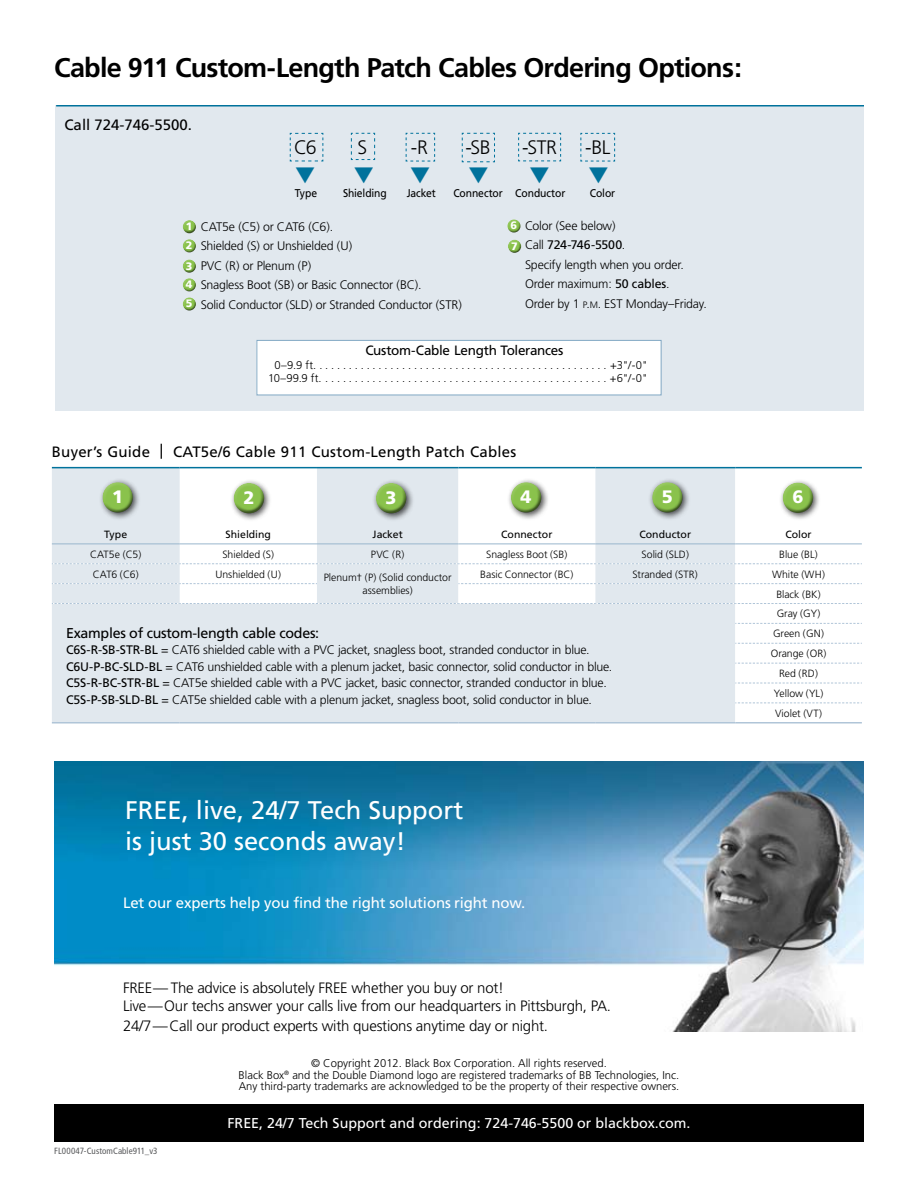
<style>
.page{position:relative;width:918px;height:1188px;background:#fff}
.page>*{position:absolute;margin:0;border:0;box-sizing:border-box;transform-origin:0 0}
.t1{font:700 27px "Frutiger";letter-spacing:-.03em;color:#000}
.t2{font:25.5px/30.6px "Frutiger";color:#fff}
.t3{font:300 19.5px "Frutiger";letter-spacing:-.025em;color:#000}
.t4{font:900 18px "Frutiger";color:#fff}
.t5{font:300 15px/18px "Frutiger";letter-spacing:-.015em;color:#000}
.t6{font:15px "Frutiger";letter-spacing:.015em;color:#000}
.t7{font:15px "Frutiger";letter-spacing:-.01em;color:#fff}
.t8{font:14.25px "Frutiger";color:#fff}
.t9{font:14.25px "Frutiger";letter-spacing:-.02em;color:#000}
.t10{font:13.5px "Frutiger";letter-spacing:-.02em;color:#000}
.t11{font:300 12.3px/19.5px "Frutiger";letter-spacing:-.02em;color:#000}
.t12{font:300 11.25px/11.2px "Frutiger";color:#000;text-align:center}
.t13{font:11.25px "Frutiger";letter-spacing:-.01em;color:#000;scale:.92 1}
.t14{font:900 10.8px/18.9px "Frutiger";color:#fff}
.t15{font:300 10.5px/20px "Frutiger";color:#000;text-align:center}
.t16{font:10.5px "Frutiger";color:#000}
.t17{font:condensed 9px "Frutiger";letter-spacing:.005em;color:#58595b}
.s1{font-weight:400}
.s2{font-size:9.3px}
.s3{font-style:inherit}
</style>
<div class="page">
<div style="left:54px;top:1104px;width:810px;height:37px;background:#000"></div>
<hr style="left:52px;top:467px;width:128px;height:1px;background:#00729c">
<hr style="left:180px;top:467px;width:137px;height:1px;background:#00729c">
<hr style="left:317px;top:467px;width:141px;height:1px;background:#00729c">
<hr style="left:458px;top:467px;width:137px;height:1px;background:#00729c">
<hr style="left:595px;top:467px;width:140px;height:1px;background:#00729c">
<hr style="left:735px;top:467px;width:127px;height:1px;background:#00729c">
<svg style="left:52px;top:468px;width:810px;height:254px"></svg>
<hr style="left:52px;top:544px;width:128px;height:1px;background:#99b6cd">
<hr style="left:180px;top:544px;width:137px;height:1px;background:#99b6cd">
<hr style="left:317px;top:544px;width:141px;height:1px;background:#99b6cd">
<hr style="left:458px;top:544px;width:137px;height:1px;background:#99b6cd">
<hr style="left:595px;top:544px;width:140px;height:1px;background:#99b6cd">
<hr style="left:735px;top:544px;width:127px;height:1px;background:#99b6cd">
<hr style="left:52px;top:722px;width:128px;height:2px;background:#b0c5d8">
<hr style="left:180px;top:722px;width:137px;height:2px;background:#b0c5d8">
<hr style="left:317px;top:722px;width:141px;height:2px;background:#b0c5d8">
<hr style="left:458px;top:722px;width:137px;height:2px;background:#b0c5d8">
<hr style="left:595px;top:722px;width:140px;height:2px;background:#b0c5d8">
<hr style="left:735px;top:722px;width:127px;height:2px;background:#b0c5d8">
<div style="left:98px;top:478px;width:48px;height:47px;background:#000;opacity:.7"></div>
<div style="left:102px;top:482px;width:33px;height:33px;background:#000;opacity:.57"></div>
<div style="left:229px;top:479px;width:48px;height:47px;background:#000;opacity:.7"></div>
<div style="left:233px;top:483px;width:33px;height:33px;background:#000;opacity:.57"></div>
<div style="left:372px;top:479px;width:47px;height:47px;background:#000;opacity:.7"></div>
<div style="left:375px;top:483px;width:33px;height:33px;background:#000;opacity:.57"></div>
<div style="left:507px;top:478px;width:47px;height:47px;background:#000;opacity:.7"></div>
<div style="left:510px;top:482px;width:33px;height:33px;background:#000;opacity:.57"></div>
<div style="left:648px;top:478px;width:47px;height:47px;background:#000;opacity:.7"></div>
<div style="left:652px;top:482px;width:33px;height:33px;background:#000;opacity:.57"></div>
<div style="left:778px;top:478px;width:48px;height:48px;background:#000;opacity:.7"></div>
<div style="left:782px;top:482px;width:33px;height:33px;background:#000;opacity:.57"></div>
<img style="left:54px;top:761px;width:809px;height:270px">
<div style="left:55px;top:105px;width:809px;height:306px;background:#e1e8ee"></div>
<hr style="left:56px;top:105px;width:808px;height:1px;background:#00729c">
<div style="left:182px;top:219px;width:16px;height:16px;background:#000;opacity:.57"></div>
<div style="left:182px;top:238px;width:16px;height:16px;background:#000;opacity:.57"></div>
<div style="left:182px;top:258px;width:16px;height:17px;background:#000;opacity:.57"></div>
<div style="left:182px;top:277px;width:16px;height:16px;background:#000;opacity:.57"></div>
<div style="left:182px;top:296px;width:16px;height:16px;background:#000;opacity:.57"></div>
<div style="left:257px;top:340px;width:404px;height:55px;background:#fff"></div>
<div style="left:256px;top:340px;width:406px;height:55px;border:1px solid #82a8c4"></div>
<div style="left:506px;top:218px;width:17px;height:16px;background:#000;opacity:.57"></div>
<div style="left:507px;top:238px;width:16px;height:17px;background:#000;opacity:.57"></div>
<svg style="left:290px;top:133px;width:85px;height:29px"></svg>
<svg style="left:405px;top:133px;width:90px;height:30px"></svg>
<svg style="left:518px;top:133px;width:97px;height:29px"></svg>
<h1 class="t1" style="left:54px;top:52px;width:689px">Cable 911 Custom-Length Patch Cables Ordering Options:</h1>
<p class="t6" style="left:64px;top:116px;width:129px">Call 724-746-5500.</p>
<p class="t14" style="left:186px;top:217px;width:8px">1<br>2</p>
<p class="t14" style="left:186px;top:256px;width:8px;text-align:justify">3<br>4<br>5</p>
<h3 class="t3" style="left:294px;top:136px;width:24px">C6</h3>
<h3 class="t3" style="left:358px;top:136px;width:11px">S</h3>
<h3 class="t3" style="left:411px;top:136px;width:19px">-R</h3>
<h3 class="t3" style="left:465px;top:136px;width:27px">-SB</h3>
<h3 class="t3" style="left:522px;top:136px;width:36px">-STR</h3>
<h3 class="t3" style="left:585px;top:136px;width:27px">-BL</h3>
<p class="t13" style="left:295px;top:186px;width:26px">Type</p>
<p class="t13" style="left:343px;top:186px;width:49px">Shielding</p>
<p class="t13" style="left:407px;top:186px;width:33px">Jacket</p>
<p class="t13" style="left:453px;top:186px;width:123px">Connector Conductor</p>
<p class="t13" style="left:590px;top:186px;width:29px">Color</p>
<p class="t11" style="left:201px;top:217px;width:263px">CAT5e (C5) or CAT6 (C6).<br>Shielded (S) or Unshielded (U)<br>PVC (R) or Plenum (P)<br>Snagless Boot (SB) or Basic Connector (BC).<br>Solid Conductor (SLD) or Stranded Conductor (STR)</p>
<p class="t14" style="left:510px;top:216px;width:9px;line-height:20.2px">6<br>7</p>
<p class="t11" style="left:525px;top:216px;width:183px">Color (See below)<br>Call <span class="s1">724-746-5500</span>.<br>Specify length when you order.<br>Order maximum: <span class="s1">50 cables</span>.<br>Order by 1 <span class="s2">p</span><span class="s3">.</span><span class="s2">m</span><span class="s3">.</span> EST Monday–Friday.</p>
<p class="t10" style="left:365px;top:343px;width:200px">Custom-Cable Length Tolerances</p>
<p class="t12" style="left:275px;top:360px;width:46px">0–9.9 ft. ..................................................</p>
<p class="t12" style="left:610px;top:360px;width:39px">+3"/-0"</p>
<p class="t12" style="left:268px;top:373px;width:58px">10–99.9 ft. .................................................</p>
<p class="t12" style="left:610px;top:373px;width:40px">+6"/-0"</p>
<p class="t6" style="left:52px;top:443px;width:466px">Buyer’s Guide | CAT5e/6 Cable 911 Custom-Length Patch Cables</p>
<h3 class="t4" style="left:112px;top:486px;width:13px">1</h3>
<h3 class="t4" style="left:243px;top:487px;width:13px">2</h3>
<h3 class="t4" style="left:386px;top:487px;width:13px">3</h3>
<h3 class="t4" style="left:521px;top:486px;width:13px">4</h3>
<h3 class="t4" style="left:662px;top:486px;width:13px">5</h3>
<h3 class="t4" style="left:792px;top:486px;width:13px">6</h3>
<p class="t16" style="left:104px;top:528px;width:24px">Type</p>
<p class="t16" style="left:226px;top:528px;width:47px">Shielding</p>
<p class="t16" style="left:373px;top:528px;width:32px">Jacket</p>
<p class="t16" style="left:501px;top:528px;width:53px">Connector</p>
<p class="t16" style="left:639px;top:528px;width:53px">Conductor</p>
<p class="t16" style="left:785px;top:528px;width:28px">Color</p>
<p class="t15" style="left:90px;top:544px;width:53px">CAT5e (C5)</p>
<p class="t15" style="left:222px;top:544px;width:53px">Shielded (S)</p>
<p class="t15" style="left:371px;top:544px;width:35px">PVC (R)</p>
<p class="t15" style="left:486px;top:544px;width:83px">Snagless Boot (SB)</p>
<p class="t15" style="left:642px;top:544px;width:49px">Solid (SLD)</p>
<p class="t15" style="left:779px;top:544px;width:40px">Blue (BL)</p>
<p class="t15" style="left:93px;top:564px;width:47px">CAT6 (C6)</p>
<p class="t15" style="left:216px;top:564px;width:67px">Unshielded (U)</p>
<p class="t15" style="left:324px;top:571px;width:129px;line-height:13.5px">Plenum† (P) (Solid conductor assemblies)</p>
<p class="t15" style="left:480px;top:564px;width:95px">Basic Connector (BC)</p>
<p class="t15" style="left:633px;top:564px;width:67px">Stranded (STR)</p>
<p class="t15" style="left:771px;top:564px;width:57px">White (WH)<br>Black (BK)<br>Gray (GY)<br>Green (GN)<br>Orange (OR)<br>Red (RD)<br>Yellow (YL)<br>Violet (VT)</p>
<p class="t9" style="left:66px;top:625px;width:255px">Examples of custom-length cable codes:</p>
<p class="t11" style="left:66px;top:642px;width:548px;line-height:16.5px"><span class="s1">C6S-R-SB-STR-BL</span> = CAT6 shielded cable with a PVC jacket, snagless boot, stranded conductor in blue.<br><span class="s1">C6U-P-BC-SLD-BL</span> = CAT6 unshielded cable with a plenum jacket, basic connector, solid conductor in blue.<br><span class="s1">C5S-R-BC-STR-BL</span> = CAT5e shielded cable with a PVC jacket, basic connector, stranded conductor in blue.<br><span class="s1">C5S-P-SB-SLD-BL</span> = CAT5e shielded cable with a plenum jacket, snagless boot, solid conductor in blue.</p>
<h2 class="t2" style="left:125px;top:795px;width:340px">FREE, live, 24/7 Tech Support is just 30 seconds away!</h2>
<p class="t7" style="left:123px;top:894px;width:404px">Let our experts help you find the right solutions right now.</p>
<p class="t5" style="left:123px;top:979px;width:489px">FREE— The advice is absolutely FREE whether you buy or not!<br>Live—Our techs answer your calls live from our headquarters in Pittsburgh, PA.</p>
<p class="t5" style="left:123px;top:1017px;width:427px">24/7—Call our product experts with questions anytime day or night.</p>
<p class="t12" style="left:239px;top:1058px;width:442px">© Copyright 2012. Black Box Corporation. All rights reserved.<br>Black Box<sup>®</sup> and the Double Diamond logo are registered trademarks of BB Technologies, Inc.<br>Any third-party trademarks are acknowledged to be the property of their respective owners.</p>
<p class="t17" style="left:54px;top:1146px;width:105px">FL00047-CustomCable911_v3</p>
<p class="t8" style="left:228px;top:1115px;width:464px">FREE, 24/7 Tech Support and ordering: 724-746-5500 or blackbox.com.</p>
</div>
